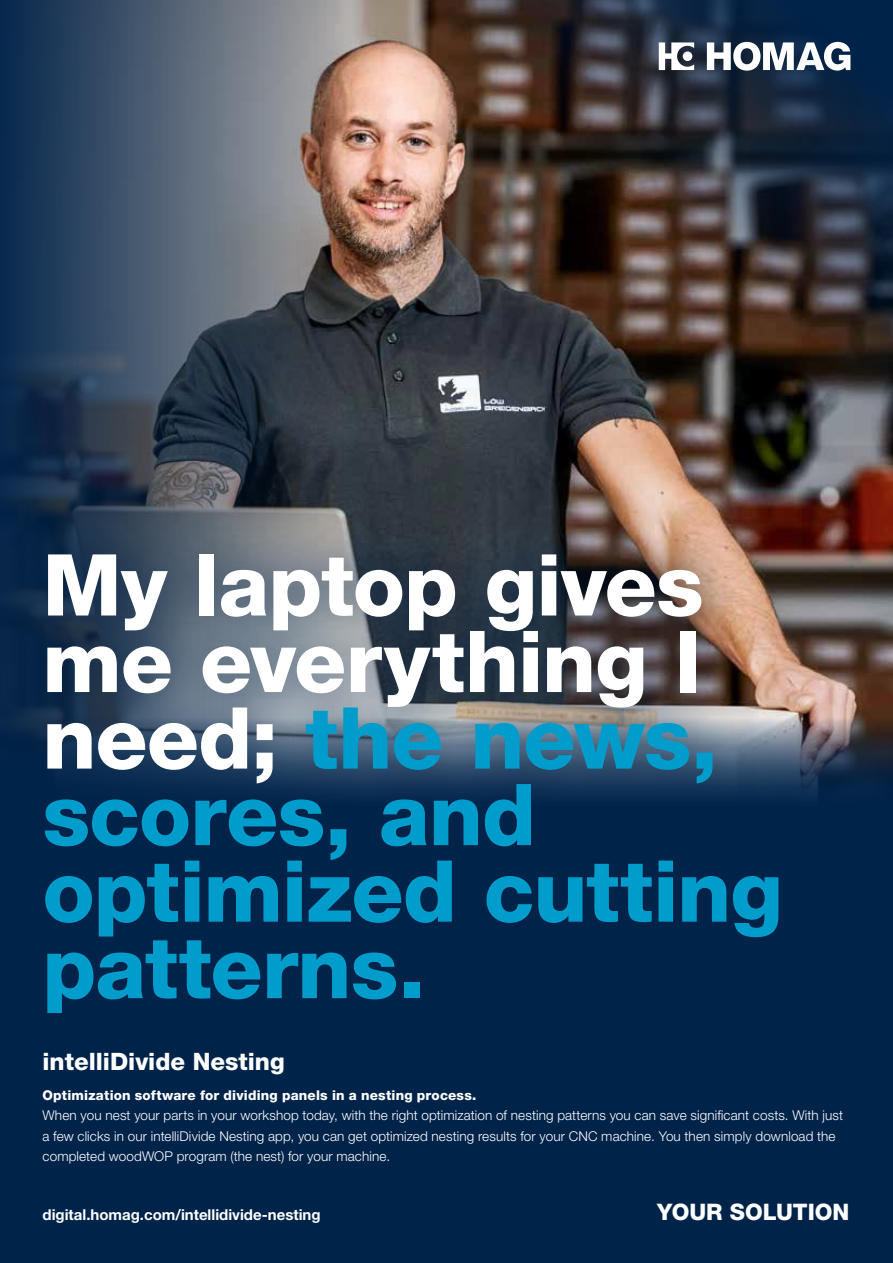
<style>
.page{position:relative;width:893px;height:1263px;background:#00234a}
.page>*{position:absolute;margin:0;border:0;box-sizing:border-box;transform-origin:0 0}
.t1{font:800 85.5px/76.5px "Helvetica Neue LTW1 G";letter-spacing:-.01em;color:#009dcc}
.t2{font:800 24px "Helvetica Neue LTW1 G";color:#fff}
.t3{font:800 22.8px "Helvetica Neue LTW1 G";color:#fff}
.t4{font:700 15px "Helvetica Neue LTW1 G";color:#fff}
.t5{font:300 13.5px/20.4px "Helvetica Neue LTW1 G";letter-spacing:.01em;color:#fff}
.t6{font:800 13.5px "Helvetica Neue LTW1 G";letter-spacing:.015em;color:#fff}
.s1{color:#fff}
</style>
<div class="page">
<img style="left:2px;top:0;width:891px;height:780px">
<div style="left:0;top:508px;width:826px;height:550px;background:#00234a;opacity:.75"></div>
<img style="left:336px;top:0;width:557px;height:427px">
<svg style="left:707px;top:42px;width:143px;height:29px"></svg>
<svg style="left:659px;top:42px;width:35px;height:28px"></svg>
<h1 class="t1" style="left:43px;top:547px;width:742px"><span class="s1">My laptop gives me everything I need;</span> the news, scores, and optimized cutting patterns.</h1>
<h2 class="t2" style="left:43px;top:1047px;width:244px">intelliDivide Nesting</h2>
<p class="t6" style="left:43px;top:1087px;width:435px">Optimization software for dividing panels in a nesting process.</p>
<p class="t5" style="left:43px;top:1105px;width:802px">When you nest your parts in your workshop today, with the right optimization of nesting patterns you can save significant costs. With just a few clicks in our intelliDivide Nesting app, you can get optimized nesting results for your CNC machine. You then simply download the completed woodWOP program (the nest) for your machine.</p>
<p class="t4" style="left:43px;top:1206px;width:280px">digital.homag.com/intellidivide-nesting</p>
<h3 class="t3" style="left:657px;top:1199px;width:194px">YOUR SOLUTION</h3>
</div>
